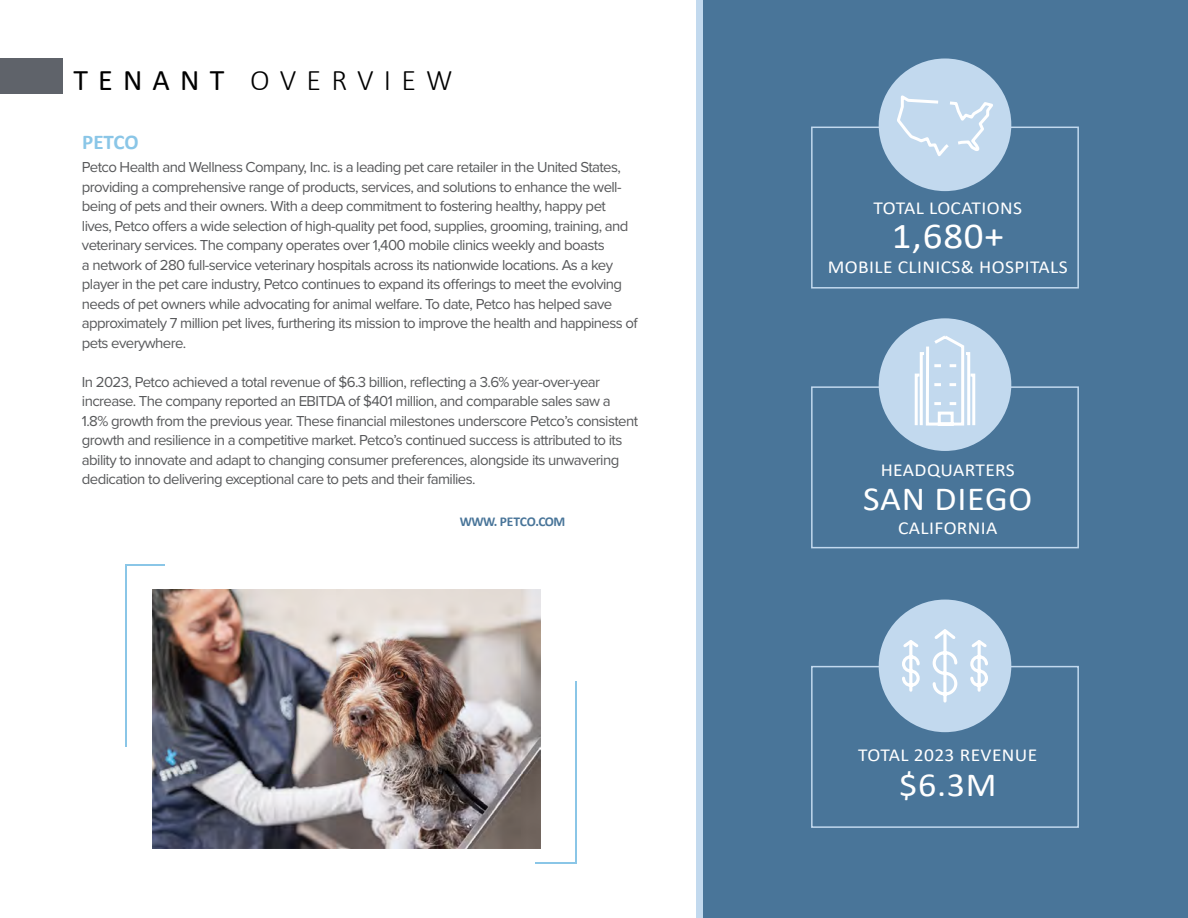
<style>
.page{position:relative;width:1188px;height:918px;background:#fff}
.page>*{position:absolute;margin:0;border:0;box-sizing:border-box;transform-origin:0 0}
.t1{font:36.6px "Calibri";color:#fff;scale:1.06 1}
.t2{font:33.9px "Calibri";letter-spacing:.02em;color:#fff;scale:1.06 1}
.t3{font:300 30px "Calibri";letter-spacing:.34em;color:#000}
.t4{font:700 21px "Calibri";letter-spacing:-.005em;color:#8ac6e7}
.t5{font:18.3px "Calibri";letter-spacing:.02em;color:#fff;scale:1.06 1}
.t6{font:15px/19.5px "Proxima Nova";letter-spacing:-.04em;color:#58595b}
.t7{font:700 13.5px "Calibri";letter-spacing:-.03em;color:#497599}
.s1{font-weight:400}
</style>
<div class="page">
<div style="left:702px;top:0;width:486px;height:918px;background:#497599"></div>
<hr style="left:125px;top:564px;width:40px;height:2px;background:#8ac6e7">
<hr style="left:125px;top:564px;width:2px;height:183px;background:#8ac6e7">
<div style="left:811px;top:127px;width:268px;height:162px;border:2px solid #c2d9ee"></div>
<div style="left:879px;top:58px;width:132px;height:133px;background:#c2d9ee;border-radius:50%"></div>
<svg style="left:895px;top:95px;width:102px;height:74px"></svg>
<div style="left:696px;top:0;width:6px;height:918px;background:#c2d9ee"></div>
<div style="left:811px;top:386px;width:268px;height:162px;border:2px solid #c2d9ee"></div>
<div style="left:879px;top:318px;width:132px;height:133px;background:#c2d9ee;border-radius:50%"></div>
<svg style="left:914px;top:335px;width:62px;height:91px"></svg>
<div style="left:811px;top:666px;width:268px;height:162px;border:2px solid #c2d9ee"></div>
<hr style="left:535px;top:862px;width:40px;height:2px;background:#8ac6e7">
<hr style="left:575px;top:682px;width:2px;height:182px;background:#8ac6e7">
<div style="left:879px;top:600px;width:132px;height:132px;background:#c2d9ee;border-radius:50%"></div>
<svg style="left:932px;top:629px;width:26px;height:74px"></svg>
<svg style="left:970px;top:640px;width:18px;height:52px"></svg>
<svg style="left:902px;top:640px;width:18px;height:52px"></svg>
<img style="left:152px;top:589px;width:388px;height:259px">
<div style="left:0;top:58px;width:62px;height:36px;background:#5f636a"></div>
<h3 class="t3" style="left:74px;top:61px;width:381px"><span class="s1">TENANT</span> OVERVIEW</h3>
<h3 class="t4" style="left:82px;top:127px;width:58px">PETCO</h3>
<p class="t6" style="left:82px;top:157px;width:557px">Petco Health and Wellness Company, Inc. is a leading pet care retailer in the United States, providing a comprehensive range of products, services, and solutions to enhance the well&shy;being of pets and their owners. With a deep commitment to fostering healthy, happy pet lives, Petco offers a wide selection of high-quality pet food, supplies, grooming, training, and veterinary services. The company operates over 1,400 mobile clinics weekly and boasts<br>a network of 280 full-service veterinary hospitals across its nationwide locations. As a key player in the pet care industry, Petco continues to expand its offerings to meet the evolving needs of pet owners while advocating for animal welfare. To date, Petco has helped save approximately 7 million pet lives, furthering its mission to improve the health and happiness of pets everywhere.</p>
<p class="t6" style="left:82px;top:372px;width:558px">In 2023, Petco achieved a total revenue of $6.3 billion, reflecting a 3.6% year-over-year increase. The company reported an EBITDA of $401 million, and comparable sales saw a 1.8% growth from the previous year. These financial milestones underscore Petco’s consistent growth and resilience in a competitive market. Petco’s continued success is attributed to its ability to innovate and adapt to changing consumer preferences, alongside its unwavering dedication to delivering exceptional care to pets and their families.</p>
<p class="t7" style="left:460px;top:512px;width:107px">WWW. PETCO.COM</p>
<p class="t5" style="left:874px;top:195px;width:141px">TOTAL LOCATIONS</p>
<h1 class="t1" style="left:892px;top:211px;width:107px">1,680+</h1>
<p class="t5" style="left:828px;top:254px;width:228px">MOBILE CLINICS&amp; HOSPITALS</p>
<p class="t5" style="left:881px;top:457px;width:128px">HEADQUARTERS</p>
<h2 class="t2" style="left:863px;top:475px;width:161px">SAN DIEGO</h2>
<p class="t5" style="left:898px;top:515px;width:95px">CALIFORNIA</p>
<p class="t5" style="left:858px;top:742px;width:170px">TOTAL 2023 REVENUE</p>
<h2 class="t2" style="left:899px;top:761px;width:93px">$6.3M</h2>
</div>
